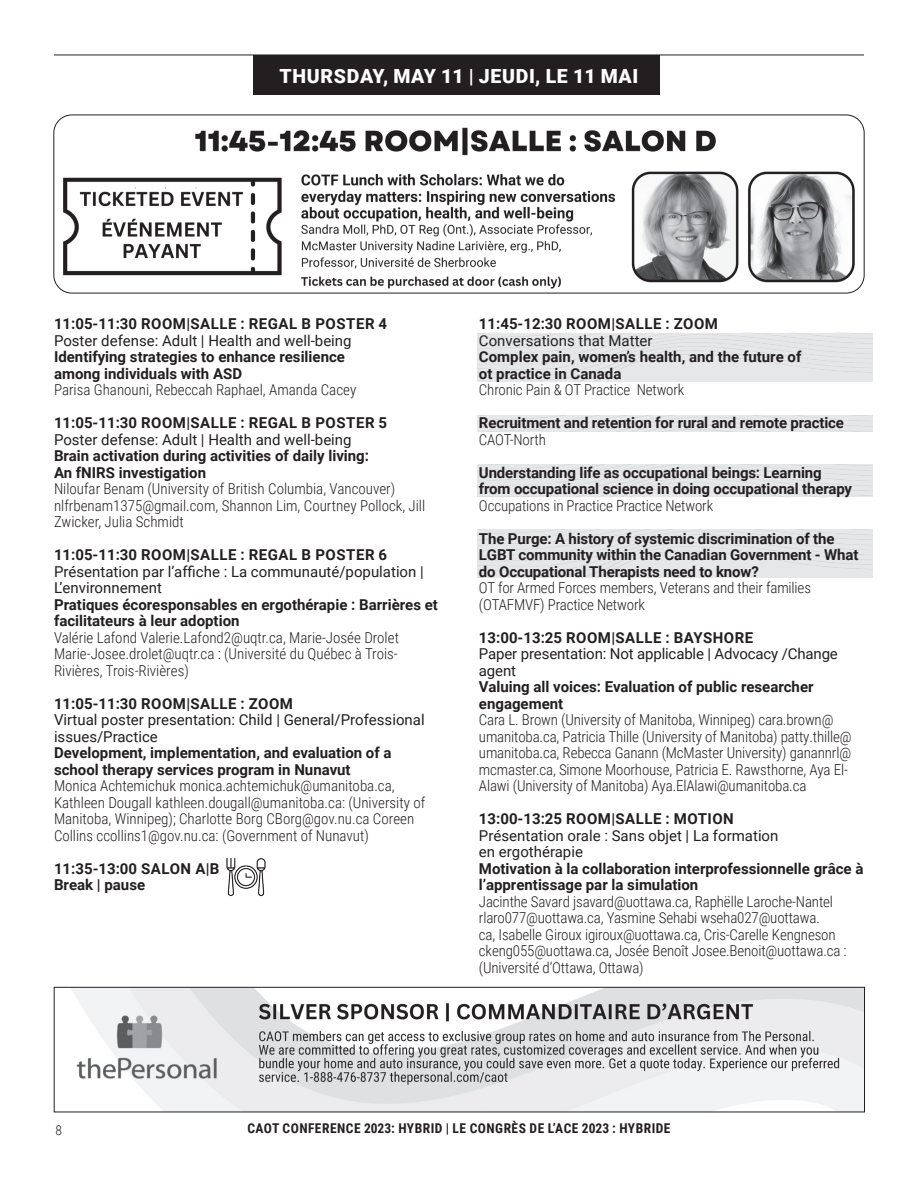
<style>
.page{position:relative;width:918px;height:1188px;background:#fff}
.page>*{position:absolute;margin:0;border:0;box-sizing:border-box;transform-origin:0 0}
.t1{font:900 19.5px "Roboto";letter-spacing:.035em;color:#fff}
.t2{font:300 15px/16.5px "Roboto Condensed";letter-spacing:-.01em;color:#231f20}
.t3{font:700 15px/16.5px "Roboto";color:#231f20}
.t4{font:15px/16.5px "Roboto";color:#231f20}
.t5{font:700 15px "Roboto";letter-spacing:.035em;color:#231f20}
.t6{font:700 13.5px "Roboto Condensed";letter-spacing:.035em;color:#231f20}
.t7{font:300 13.5px "Roboto Condensed";color:#231f20}
</style>
<div class="page">
<div style="left:253px;top:55px;width:406px;height:40px;background:#231f20"></div>
<hr style="left:54px;top:55px;width:810px;height:1px;background:#231f20">
<img style="left:54px;top:115px;width:810px;height:178px">
<div style="left:54px;top:115px;width:810px;height:178px;border:1px solid #231f20;border-radius:18px"></div>
<img style="left:72px;top:989px;width:791px;height:121px">
<div style="left:54px;top:987px;width:811px;height:125px;border:1px solid #231f20"></div>
<img style="left:226px;top:858px;width:40px;height:39px">
<h1 class="t1" style="left:280px;top:62px;width:360px">THURSDAY, MAY 11 | JEUDI, LE 11 MAI</h1>
<p class="t5" style="left:54px;top:313px;width:335px">11:05-11:30 ROOM|SALLE : REGAL B POSTER 4</p>
<p class="t4" style="left:54px;top:332px;width:299px">Poster defense: Adult | Health and well-being</p>
<p class="t3" style="left:54px;top:348px;width:293px">Identifying strategies to enhance resilience among individuals with ASD</p>
<p class="t2" style="left:54px;top:381px;width:304px">Parisa Ghanouni, Rebeccah Raphael, Amanda Cacey</p>
<p class="t5" style="left:54px;top:412px;width:335px">11:05-11:30 ROOM|SALLE : REGAL B POSTER 5</p>
<p class="t4" style="left:54px;top:431px;width:299px">Poster defense: Adult | Health and well-being</p>
<p class="t3" style="left:54px;top:447px;width:317px">Brain activation during activities of daily living:<br>An fNIRS investigation</p>
<p class="t2" style="left:54px;top:480px;width:373px">Niloufar Benam (University of British Columbia, Vancouver) nlfrbenam1375@gmail.com, Shannon Lim, Courtney Pollock, Jill<br>Zwicker, Julia Schmidt</p>
<p class="t5" style="left:54px;top:544px;width:335px">11:05-11:30 ROOM|SALLE : REGAL B POSTER 6</p>
<p class="t4" style="left:54px;top:563px;width:371px">Présentation par l’affiche : La communauté/population |<br>L’environnement</p>
<p class="t3" style="left:54px;top:596px;width:386px">Pratiques écoresponsables en ergothérapie : Barrières et facilitateurs à leur adoption</p>
<p class="t2" style="left:54px;top:629px;width:347px;text-align:justify">Valérie Lafond Valerie.Lafond2@uqtr.ca, Marie-Josée Drolet Marie-Josee.drolet@uqtr.ca : (Université du Québec à Trois-Rivières, Trois-Rivières)</p>
<p class="t5" style="left:54px;top:693px;width:241px">11:05-11:30 ROOM|SALLE : ZOOM</p>
<p class="t4" style="left:54px;top:711px;width:372px">Virtual poster presentation: Child | General/Professional issues/Practice</p>
<p class="t3" style="left:54px;top:744px;width:339px">Development, implementation, and evaluation of a school therapy services program in Nunavut</p>
<p class="t2" style="left:54px;top:777px;width:373px">Monica Achtemichuk monica.achtemichuk@umanitoba.ca, Kathleen Dougall kathleen.dougall@umanitoba.ca: (University of Manitoba, Winnipeg); Charlotte Borg CBorg@gov.nu.ca Coreen Collins ccollins1@gov.nu.ca: (Government of Nunavut)</p>
<p class="t3" style="left:54px;top:860px;width:167px">11:35-13:00 SALON A|B<br>Break | pause</p>
<p class="t5" style="left:479px;top:313px;width:241px">11:45-12:30 ROOM|SALLE : ZOOM</p>
<p class="t4" style="left:479px;top:332px;width:175px">Conversations that Matter</p>
<p class="t3" style="left:479px;top:348px;width:324px">Complex pain, women’s health, and the future of ot practice in Canada</p>
<p class="t2" style="left:479px;top:381px;width:207px">Chronic Pain &amp; OT Practice Network</p>
<p class="t3" style="left:479px;top:414px;width:367px">Recruitment and retention for rural and remote practice</p>
<p class="t2" style="left:479px;top:431px;width:68px">CAOT-North</p>
<p class="t3" style="left:479px;top:464px;width:375px">Understanding life as occupational beings: Learning from occupational science in doing occupational therapy</p>
<p class="t2" style="left:479px;top:497px;width:236px">Occupations in Practice Practice Network</p>
<p class="t3" style="left:479px;top:530px;width:381px">The Purge: A history of systemic discrimination of the<br>LGBT community within the Canadian Government - What do Occupational Therapists need to know?</p>
<p class="t2" style="left:479px;top:579px;width:334px">OT for Armed Forces members, Veterans and their families (OTAFMVF) Practice Network</p>
<p class="t5" style="left:479px;top:627px;width:276px">13:00-13:25 ROOM|SALLE : BAYSHORE</p>
<p class="t4" style="left:479px;top:645px;width:360px">Paper presentation: Not applicable | Advocacy /Change agent</p>
<p class="t3" style="left:479px;top:678px;width:336px">Valuing all voices: Evaluation of public researcher engagement</p>
<p class="t2" style="left:479px;top:711px;width:374px">Cara L. Brown (University of Manitoba, Winnipeg) cara.brown@ umanitoba.ca, Patricia Thille (University of Manitoba) patty.thille@ umanitoba.ca, Rebecca Ganann (McMaster University) ganannrl@ mcmaster.ca, Simone Moorhouse, Patricia E. Rawsthorne, Aya El-Alawi (University of Manitoba) Aya.ElAlawi@umanitoba.ca</p>
<p class="t5" style="left:479px;top:808px;width:256px">13:00-13:25 ROOM|SALLE : MOTION</p>
<p class="t4" style="left:479px;top:827px;width:301px">Présentation orale : Sans objet | La formation en ergothérapie</p>
<p class="t3" style="left:479px;top:860px;width:386px">Motivation à la collaboration interprofessionnelle grâce à l’apprentissage par la simulation</p>
<p class="t2" style="left:479px;top:893px;width:369px">Jacinthe Savard jsavard@uottawa.ca, Raphëlle Laroche-Nantel rlaro077@uottawa.ca, Yasmine Sehabi wseha027@uottawa.<br>ca, Isabelle Giroux igiroux@uottawa.ca, Cris-Carelle Kengneson ckeng055@uottawa.ca, Josée Benoît Josee.Benoit@uottawa.ca : (Université d’Ottawa, Ottawa)</p>
<p class="t7" style="left:55px;top:1121px;width:8px">8</p>
<p class="t6" style="left:247px;top:1119px;width:425px">CAOT CONFERENCE 2023: HYBRID | LE CONGRÈS DE L’ACE 2023 : HYBRIDE</p>
</div>
